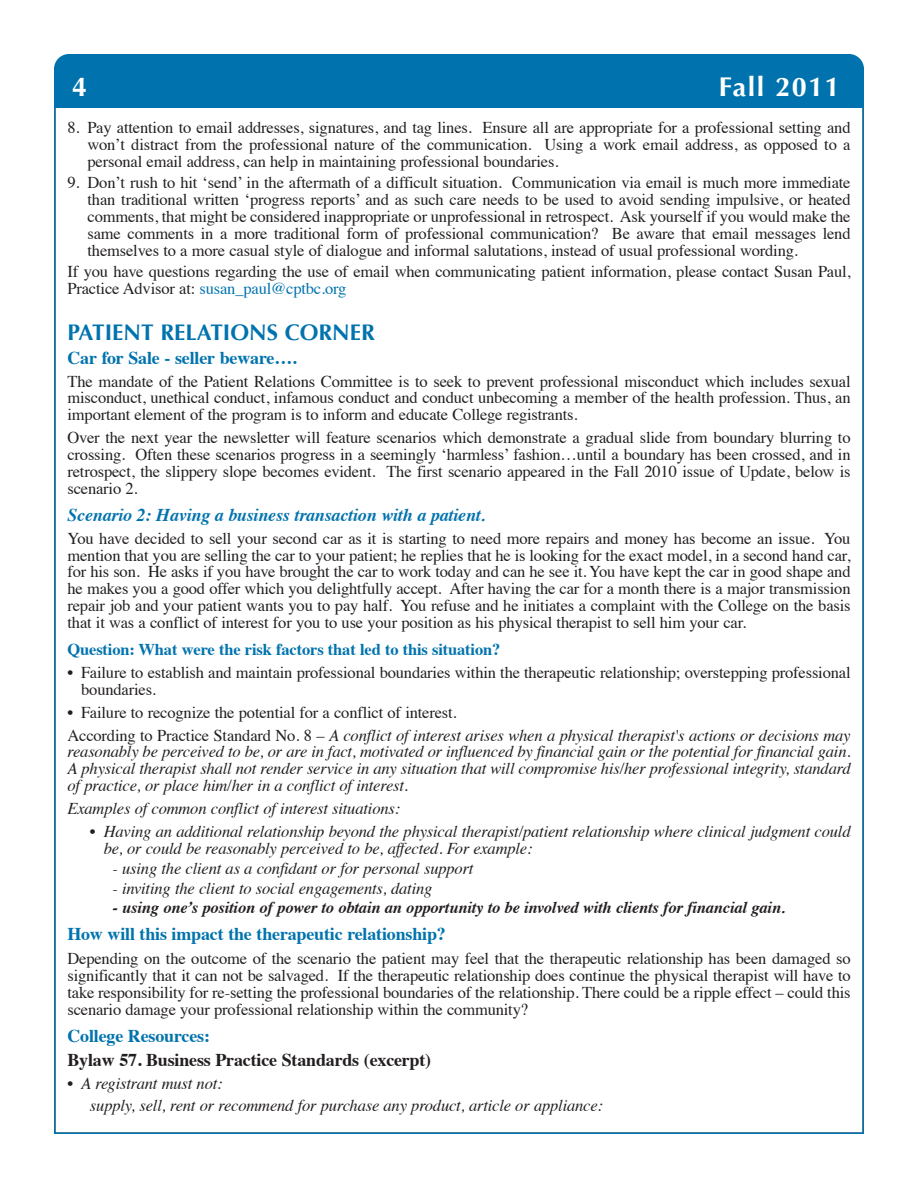
<style>
.page{position:relative;width:918px;height:1188px;background:#fff}
.page>*{position:absolute;margin:0;border:0;box-sizing:border-box;transform-origin:0 0}
.t1{font:700 27px "Optima";letter-spacing:.055em;color:#fff}
.t2{font:700 22.5px "Optima";color:#0073ae}
.t3{font:700 18px "Times";letter-spacing:-.01em;color:#0073ae}
.t4{font:700 18px/23.2px "Times";letter-spacing:-.01em;color:#231f20}
.t5{font:italic 700 18px "Times";letter-spacing:-.01em;color:#0073ae}
.t6{font:16.5px/16.8px "Times";letter-spacing:-.01em;color:#231f20;text-align:justify}
.t7{font:italic 16.5px/16.8px "Times";letter-spacing:-.01em;color:#231f20}
.t8{font:italic 700 16.5px "Times";letter-spacing:-.01em;color:#231f20}
.t9{font:700 16.5px "Times";letter-spacing:-.01em;color:#0073ae}
.s1{color:#0073ae}
.s2{font-style:italic}
</style>
<div class="page">
<div style="left:54px;top:54px;width:810px;height:54px;background:#0073ae;border-radius:15px"></div>
<div style="left:54px;top:68px;width:810px;height:40px;background:#0073ae"></div>
<p class="t1" style="left:72px;top:71px;width:17px">4</p>
<p class="t1" style="left:719px;top:71px;width:123px">Fall 2011</p>
<p class="t6" style="left:88px;top:121px;width:765px;text-indent:-20px">8. Pay attention to email addresses, signatures, and tag lines. Ensure all are appropriate for a professional setting and won’t distract from the professional nature of the communication. Using a work email address, as opposed to a personal email address, can help in maintaining professional boundaries.</p>
<p class="t6" style="left:88px;top:176px;width:765px;text-indent:-20px">9. Don’t rush to hit ‘send’ in the aftermath of a difficult situation. Communication via email is much more immediate than traditional written ‘progress reports’ and as such care needs to be used to avoid sending impulsive, or heated comments, that might be considered inappropriate or unprofessional in retrospect. Ask yourself if you would make the same comments in a more traditional form of professional communication? Be aware that email messages lend themselves to a more casual style of dialogue and informal salutations, instead of usual professional wording.</p>
<p class="t6" style="left:68px;top:265px;width:785px">If you have questions regarding the use of email when communicating patient information, please contact Susan Paul,<br>Practice Advisor at: <span class="s1">susan_paul@cptbc.org</span></p>
<p class="t2" style="left:68px;top:320px;width:309px">PATIENT RELATIONS CORNER</p>
<p class="t3" style="left:68px;top:350px;width:231px">Car for Sale - seller beware….</p>
<p class="t6" style="left:68px;top:374px;width:785px">The mandate of the Patient Relations Committee is to seek to prevent professional misconduct which includes sexual misconduct, unethical conduct, infamous conduct and conduct unbecoming a member of the health profession. Thus, an important element of the program is to inform and educate College registrants.</p>
<p class="t6" style="left:68px;top:431px;width:785px">Over the next year the newsletter will feature scenarios which demonstrate a gradual slide from boundary blurring to crossing. Often these scenarios progress in a seemingly ‘harmless’ fashion…until a boundary has been crossed, and in retrospect, the slippery slope becomes evident. The first scenario appeared in the Fall 2010 issue of Update, below is scenario 2.</p>
<p class="t5" style="left:68px;top:507px;width:419px">Scenario 2: Having a business transaction with a patient.</p>
<p class="t6" style="left:68px;top:531px;width:785px">You have decided to sell your second car as it is starting to need more repairs and money has become an issue. You mention that you are selling the car to your patient; he replies that he is looking for the exact model, in a second hand car, for his son. He asks if you have brought the car to work today and can he see it. You have kept the car in good shape and he makes you a good offer which you delightfully accept. After having the car for a month there is a major transmission repair job and your patient wants you to pay half. You refuse and he initiates a complaint with the College on the basis that it was a conflict of interest for you to use your position as his physical therapist to sell him your car.</p>
<p class="t9" style="left:68px;top:643px;width:434px">Question: What were the risk factors that led to this situation?</p>
<p class="t6" style="left:81px;top:665px;width:771px;text-indent:-14px">• Failure to establish and maintain professional boundaries within the therapeutic relationship; overstepping professional boundaries.</p>
<p class="t6" style="left:68px;top:702px;width:785px;line-height:23px">• Failure to recognize the potential for a conflict of interest.<br>According to Practice Standard No. 8 – <span class="s2">A conflict of interest arises when a physical therapist's actions or decisions may</span></p>
<p class="t7" style="left:68px;top:745px;width:785px;text-align:justify">reasonably be perceived to be, or are in fact, motivated or influenced by financial gain or the potential for financial gain.<br>A physical therapist shall not render service in any situation that will compromise his/her professional integrity, standard of practice, or place him/her in a conflict of interest.</p>
<p class="t7" style="left:68px;top:801px;width:334px">Examples of common conflict of interest situations:</p>
<p class="t7" style="left:104px;top:824px;width:748px;text-indent:-14px">• Having an additional relationship beyond the physical therapist/patient relationship where clinical judgment could be, or could be reasonably perceived to be, affected. For example:</p>
<p class="t7" style="left:112px;top:861px;width:363px">- using the client as a confidant or for personal support</p>
<p class="t7" style="left:112px;top:881px;width:321px">- inviting the client to social engagements, dating</p>
<p class="t8" style="left:112px;top:901px;width:674px">- using one’s position of power to obtain an opportunity to be involved with clients for financial gain.</p>
<p class="t3" style="left:68px;top:927px;width:380px">How will this impact the therapeutic relationship?</p>
<p class="t6" style="left:68px;top:951px;width:785px;line-height:17.2px">Depending on the outcome of the scenario the patient may feel that the therapeutic relationship has been damaged so significantly that it can not be salvaged. If the therapeutic relationship does continue the physical therapist will have to take responsibility for re-setting the professional boundaries of the relationship. There could be a ripple effect – could this scenario damage your professional relationship within the community?</p>
<p class="t4" style="left:68px;top:1026px;width:365px"><span class="s1">College Resources:<br></span>Bylaw 57. Business Practice Standards (excerpt)</p>
<p class="t7" style="left:90px;top:1073px;width:515px;line-height:23px;text-indent:-22px">• A registrant must not:<br>supply, sell, rent or recommend for purchase any product, article or appliance:</p>
</div>
